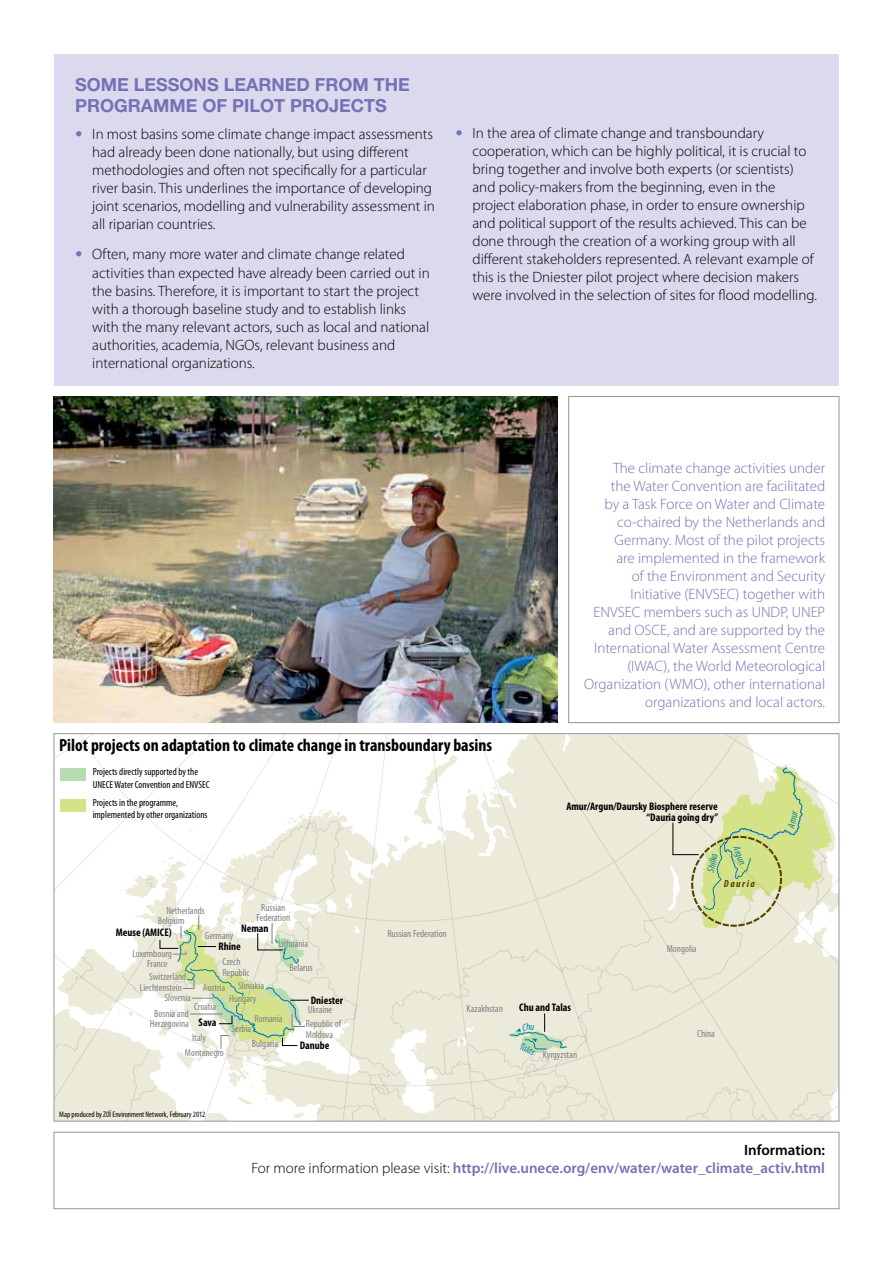
<style>
.page{position:relative;width:893px;height:1263px;background:#fff}
.page>*{position:absolute;margin:0;border:0;box-sizing:border-box;transform-origin:0 0}
.t1{font:700 18px/21.6px "Helvetica Neue";color:#7670b4}
.t2{font:700 condensed 17.7px "Myriad Pro";color:#000}
.t3{font:300 15px/18px "Myriad Pro";color:#000}
.t4{font:300 15px/18px "Myriad Pro";color:#7670b4;text-align:right}
.t5{font:600 15px/18px "Myriad Pro";color:#7670b4;text-align:right}
.t6{font:700 condensed 10.95px/11.1px "Myriad Pro";color:#000;text-align:right}
.t7{font:condensed 10.35px/10.4px "Myriad Pro";color:#808285;text-align:center}
.t8{font:condensed 10.35px/12.3px "Myriad Pro";color:#000}
.t9{font:italic 700 condensed 10.35px "Myriad Pro";color:#574200}
.t10{font:condensed 8.1px "Myriad Pro";color:#000}
.s1{font-family:"Frutiger";font-weight:700;color:#7670b4}
.s2{color:#000}
.s3{font-weight:300;color:#000}
</style>
<div class="page">
<div style="left:54px;top:54px;width:785px;height:332px;background:#dbd9ed"></div>
<div style="left:568px;top:396px;width:271px;height:327px;border:1px solid #939598"></div>
<div style="left:54px;top:1132px;width:785px;height:77px;border:1px solid #939598"></div>
<img style="left:54px;top:396px;width:504px;height:327px">
<svg style="left:54px;top:734px;width:785px;height:388px"></svg>
<p class="t1" style="left:75px;top:73px;width:336px">SOME LESSONS LEARNED FROM THE<br>PROGRAMME OF PILOT PROJECTS</p>
<p class="t3" style="left:92px;top:125px;width:344px;text-indent:-17px"><span class="s1">•</span> In most basins some climate change impact assessments had already been done nationally, but using different methodologies and often not specifically for a particular river basin. This underlines the importance of developing joint scenarios, modelling and vulnerability assessment in all riparian countries.</p>
<p class="t3" style="left:92px;top:246px;width:339px;text-indent:-17px"><span class="s1">•</span> Often, many more water and climate change related activities than expected have already been carried out in the basins. Therefore, it is important to start the project with a thorough baseline study and to establish links with the many relevant actors, such as local and national authorities, academia, NGOs, relevant business and international organizations.</p>
<p class="t3" style="left:472px;top:124px;width:346px;text-indent:-17px"><span class="s1">•</span> In the area of climate change and transboundary cooperation, which can be highly political, it is crucial to bring together and involve both experts (or scientists) and policy-makers from the beginning, even in the project elaboration phase, in order to ensure ownership and political support of the results achieved. This can be done through the creation of a working group with all different stakeholders represented. A relevant example of this is the Dniester pilot project where decision makers were involved in the selection of sites for flood modelling.</p>
<p class="t4" style="left:584px;top:459px;width:243px">The climate change activities under<br>the Water Convention are facilitated<br>by a Task Force on Water and Climate co-chaired by the Netherlands and Germany. Most of the pilot projects<br>are implemented in the framework<br>of the Environment and Security Initiative (ENVSEC) together with ENVSEC members such as UNDP, UNEP and OSCE, and are supported by the International Water Assessment Centre (IWAC), the World Meteorological Organization (WMO), other international organizations and local actors.</p>
<p class="t2" style="left:59px;top:734px;width:434px">Pilot projects on adaptation to climate change in transboundary basins</p>
<p class="t8" style="left:93px;top:766px;width:119px">Projects directly supported by the<br>UNECE Water Convention and ENVSEC</p>
<p class="t8" style="left:93px;top:796px;width:116px">Projects in the programme, implemented by other organizations</p>
<p class="t7" style="left:256px;top:902px;width:35px">Russian<br>Federation</p>
<p class="t7" style="left:166px;top:905px;width:40px">Netherlands</p>
<p class="t7" style="left:158px;top:915px;width:28px">Belgium</p>
<p class="t7" style="left:132px;top:948px;width:41px">Luxembourg</p>
<p class="t6" style="left:241px;top:923px;width:29px">Neman</p>
<p class="t6" style="left:116px;top:927px;width:57px">Meuse (AMICE)</p>
<p class="t7" style="left:205px;top:930px;width:30px">Germany</p>
<p class="t7" style="left:278px;top:938px;width:31px">Lithuania</p>
<p class="t6" style="left:218px;top:940px;width:24px">Rhine</p>
<p class="t7" style="left:222px;top:956px;width:29px;text-align:left">Czech<br>Republic</p>
<p class="t7" style="left:238px;top:980px;width:28px">Slovakia</p>
<p class="t7" style="left:147px;top:959px;width:22px">France</p>
<p class="t7" style="left:149px;top:971px;width:39px">Switzerland</p>
<p class="t7" style="left:140px;top:982px;width:44px">Liechtenstein</p>
<p class="t7" style="left:289px;top:962px;width:25px">Belarus</p>
<p class="t7" style="left:203px;top:982px;width:24px">Austria</p>
<p class="t7" style="left:164px;top:993px;width:28px">Slovenia</p>
<p class="t7" style="left:229px;top:993px;width:29px">Hungary</p>
<p class="t7" style="left:231px;top:1023px;width:21px">Serbia</p>
<p class="t7" style="left:194px;top:1001px;width:24px">Croatia</p>
<p class="t7" style="left:150px;top:1008px;width:41px">Bosnia and<br>Herzegovina</p>
<p class="t7" style="left:185px;top:1047px;width:40px">Montenegro</p>
<p class="t7" style="left:255px;top:1013px;width:30px">Romania</p>
<p class="t6" style="left:199px;top:1017px;width:19px">Sava</p>
<p class="t7" style="left:192px;top:1032px;width:15px">Italy</p>
<p class="t7" style="left:252px;top:1039px;width:28px">Bulgaria</p>
<p class="t6" style="left:311px;top:994px;width:34px">Dniester</p>
<p class="t7" style="left:308px;top:1004px;width:26px">Ukraine</p>
<p class="t7" style="left:306px;top:1019px;width:37px;text-align:left">Republic of<br>Moldova</p>
<p class="t6" style="left:300px;top:1040px;width:31px">Danube</p>
<p class="t10" style="left:59px;top:1109px;width:148px">Map produced by ZOÏ Environment Network, February 2012</p>
<p class="t6" style="left:566px;top:800px;width:153px">Amur/Argun/Daursky Biosphere reserve “Dauria going dry”</p>
<p class="t7" style="left:387px;top:928px;width:61px">Russian Federation</p>
<p class="t7" style="left:467px;top:1003px;width:38px">Kazakhstan</p>
<p class="t6" style="left:519px;top:1001px;width:53px">Chu and Talas</p>
<p class="t7" style="left:543px;top:1049px;width:36px">Kyrgyzstan</p>
<p class="t7" style="left:667px;top:944px;width:31px">Mongolia</p>
<p class="t9" style="left:724px;top:877px;width:32px">D a u r i a</p>
<p class="t7" style="left:697px;top:1028px;width:19px">China</p>
<p class="t5" style="left:251px;top:1141px;width:575px"><span class="s2">Information:<br></span><span class="s3">For more information please visit:</span> http://live.unece.org/env/water/water_climate_activ.html</p>
</div>
